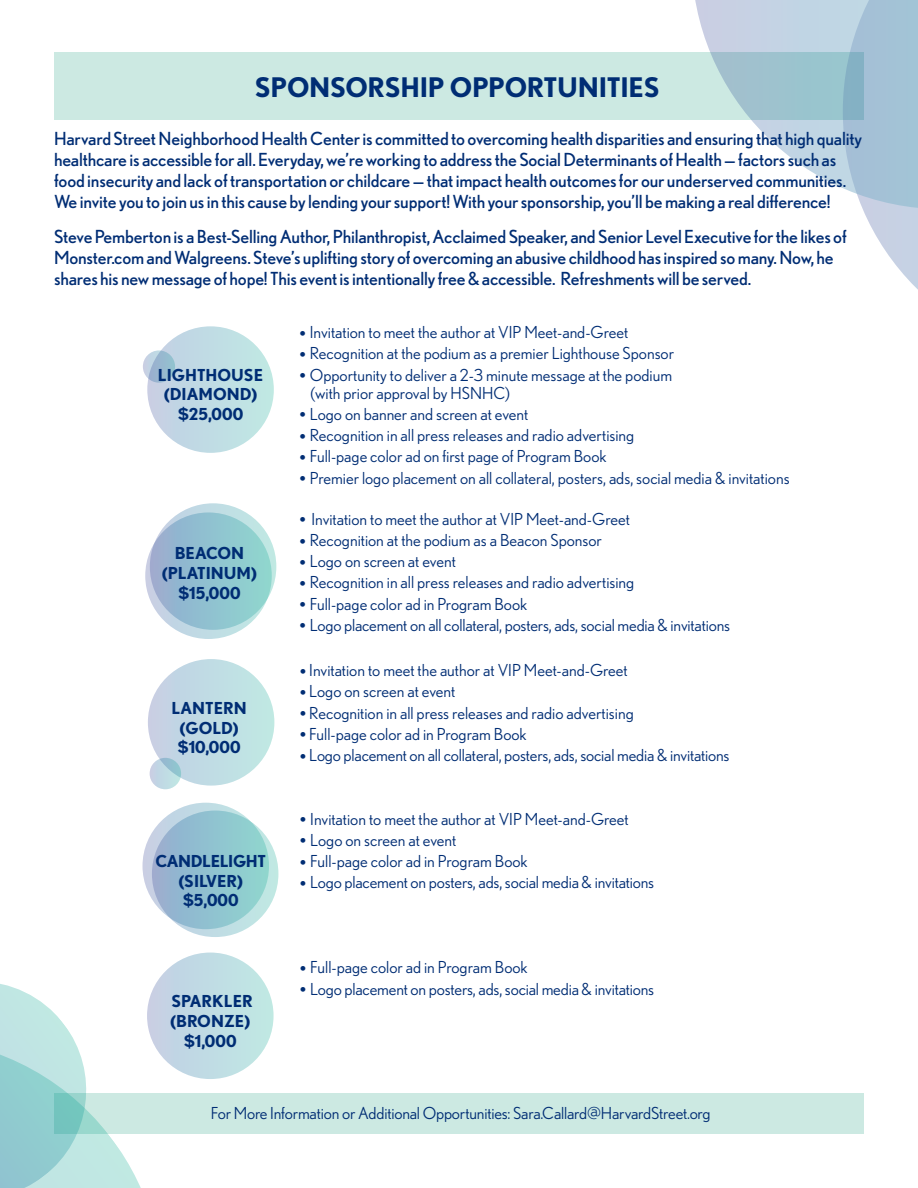
<style>
.page{position:relative;width:918px;height:1188px;background:#fff}
.page>*{position:absolute;margin:0;border:0;box-sizing:border-box;transform-origin:0 0}
.t1{font:700 27px "Nobel";letter-spacing:-.01em;color:#002d74}
.t2{font:18px/21px "Nobel";letter-spacing:-.01em;color:#002d74}
.t3{font:16.5px/18px "Nobel";color:#002d74}
.t4{font:700 16.5px/19.8px "Nobel";color:#002d74;text-align:center}
.t5{font:700 16.5px/19.8px "Nobel";letter-spacing:-.02em;color:#002d74;text-align:center}
.s1{font-size:25.5px}
</style>
<div class="page">
<div style="left:55px;top:52px;width:809px;height:67px;background:#cce9e2"></div>
<div style="left:55px;top:1094px;width:809px;height:40px;background:#cce9e2"></div>
<svg style="left:0;top:921px;width:225px;height:267px"></svg>
<svg style="left:863px;top:209px;width:55px;height:81px"></svg>
<svg style="left:692px;top:0;width:226px;height:209px"></svg>
<svg style="left:143px;top:350px;width:32px;height:33px"></svg>
<svg style="left:147px;top:326px;width:127px;height:127px;background:#bfdae3"></svg>
<svg style="left:152px;top:811px;width:126px;height:126px;background:#bfe2e3"></svg>
<svg style="left:142px;top:803px;width:127px;height:126px;background:#98c4d2"></svg>
<svg style="left:150px;top:503px;width:126px;height:127px"></svg>
<svg style="left:145px;top:512px;width:127px;height:127px;background:#97c4d1"></svg>
<div style="left:148px;top:659px;width:126px;height:127px;background:#c0dce4;border-radius:63px"></div>
<svg style="left:150px;top:758px;width:31px;height:31px"></svg>
<div style="left:147px;top:953px;width:127px;height:126px;background:#c0dce4;border-radius:63px"></div>
<h1 class="t1" style="left:255px;top:71px;width:406px">SPONSORSHIP OPPORTUNITIES</h1>
<p class="t2" style="left:54px;top:128px;width:810px">Harvard Street Neighborhood Health Center is committed to overcoming health disparities and ensuring that high quality healthcare is accessible for all. Everyday, we’re working to address the Social Determinants of Health — factors such as food insecurity and lack of transportation or childcare — that impact health outcomes for our underserved communities.<br>We invite you to join us in this cause by lending your support! With your sponsorship, you’ll be making a real difference!</p>
<p class="t2" style="left:54px;top:226px;width:794px">Steve Pemberton is a Best-Selling Author, Philanthropist, Acclaimed Speaker, and Senior Level Executive for the likes of<br>Monster.com and Walgreens. Steve’s uplifting story of overcoming an abusive childhood has inspired so many. Now, he shares his new message of hope! This event is intentionally free &amp; accessible. Refreshments will be served.</p>
<p class="t4" style="left:158px;top:364px;width:107px">LIGHTHOUSE (DIAMOND) $25,000</p>
<p class="t4" style="left:162px;top:543px;width:97px">BEACON (PLATINUM) $15,000</p>
<p class="t4" style="left:172px;top:698px;width:77px">LANTERN (GOLD) $10,000</p>
<p class="t5" style="left:155px;top:851px;width:112px">CANDLELIGHT (SILVER) $5,000</p>
<p class="t4" style="left:170px;top:991px;width:84px">SPARKLER (BRONZE) $1,000</p>
<p class="t3" style="left:298px;top:323px;width:332px"><span class="s1">•</span> Invitation to meet the author at VIP Meet-and-Greet</p>
<p class="t3" style="left:298px;top:344px;width:377px"><span class="s1">•</span> Recognition at the podium as a premier Lighthouse Sponsor</p>
<p class="t3" style="left:310px;top:366px;width:363px;text-indent:-12px"><span class="s1">•</span> Opportunity to deliver a 2-3 minute message at the podium (with prior approval by HSNHC)</p>
<p class="t3" style="left:298px;top:405px;width:232px"><span class="s1">•</span> Logo on banner and screen at event</p>
<p class="t3" style="left:298px;top:426px;width:337px"><span class="s1">•</span> Recognition in all press releases and radio advertising</p>
<p class="t3" style="left:298px;top:447px;width:310px"><span class="s1">•</span> Full-page color ad on first page of Program Book</p>
<p class="t3" style="left:298px;top:469px;width:493px"><span class="s1">•</span> Premier logo placement on all collateral, posters, ads, social media &amp; invitations</p>
<p class="t3" style="left:298px;top:510px;width:333px"><span class="s1">•</span> Invitation to meet the author at VIP Meet-and-Greet</p>
<p class="t3" style="left:298px;top:531px;width:305px"><span class="s1">•</span> Recognition at the podium as a Beacon Sponsor</p>
<p class="t3" style="left:298px;top:552px;width:159px"><span class="s1">•</span> Logo on screen at event</p>
<p class="t3" style="left:298px;top:573px;width:337px"><span class="s1">•</span> Recognition in all press releases and radio advertising</p>
<p class="t3" style="left:298px;top:595px;width:231px"><span class="s1">•</span> Full-page color ad in Program Book</p>
<p class="t3" style="left:298px;top:616px;width:433px"><span class="s1">•</span> Logo placement on all collateral, posters, ads, social media &amp; invitations</p>
<p class="t3" style="left:299px;top:661px;width:331px"><span class="s1">•</span>Invitation to meet the author at VIP Meet-and-Greet</p>
<p class="t3" style="left:299px;top:682px;width:158px"><span class="s1">•</span>Logo on screen at event</p>
<p class="t3" style="left:299px;top:704px;width:336px"><span class="s1">•</span>Recognition in all press releases and radio advertising</p>
<p class="t3" style="left:299px;top:725px;width:230px"><span class="s1">•</span> Full-page color ad in Program Book</p>
<p class="t3" style="left:299px;top:746px;width:432px"><span class="s1">•</span>Logo placement on all collateral, posters, ads, social media &amp; invitations</p>
<p class="t3" style="left:299px;top:809px;width:332px"><span class="s1">•</span> Invitation to meet the author at VIP Meet-and-Greet</p>
<p class="t3" style="left:299px;top:831px;width:159px"><span class="s1">•</span> Logo on screen at event</p>
<p class="t3" style="left:299px;top:852px;width:231px"><span class="s1">•</span> Full-page color ad in Program Book</p>
<p class="t3" style="left:299px;top:873px;width:357px"><span class="s1">•</span> Logo placement on posters, ads, social media &amp; invitations</p>
<p class="t3" style="left:299px;top:958px;width:231px"><span class="s1">•</span> Full-page color ad in Program Book</p>
<p class="t3" style="left:299px;top:980px;width:357px"><span class="s1">•</span> Logo placement on posters, ads, social media &amp; invitations</p>
<p class="t3" style="left:211px;top:1104px;width:501px">For More Information or Additional Opportunities: Sara.Callard@HarvardStreet.org</p>
</div>
